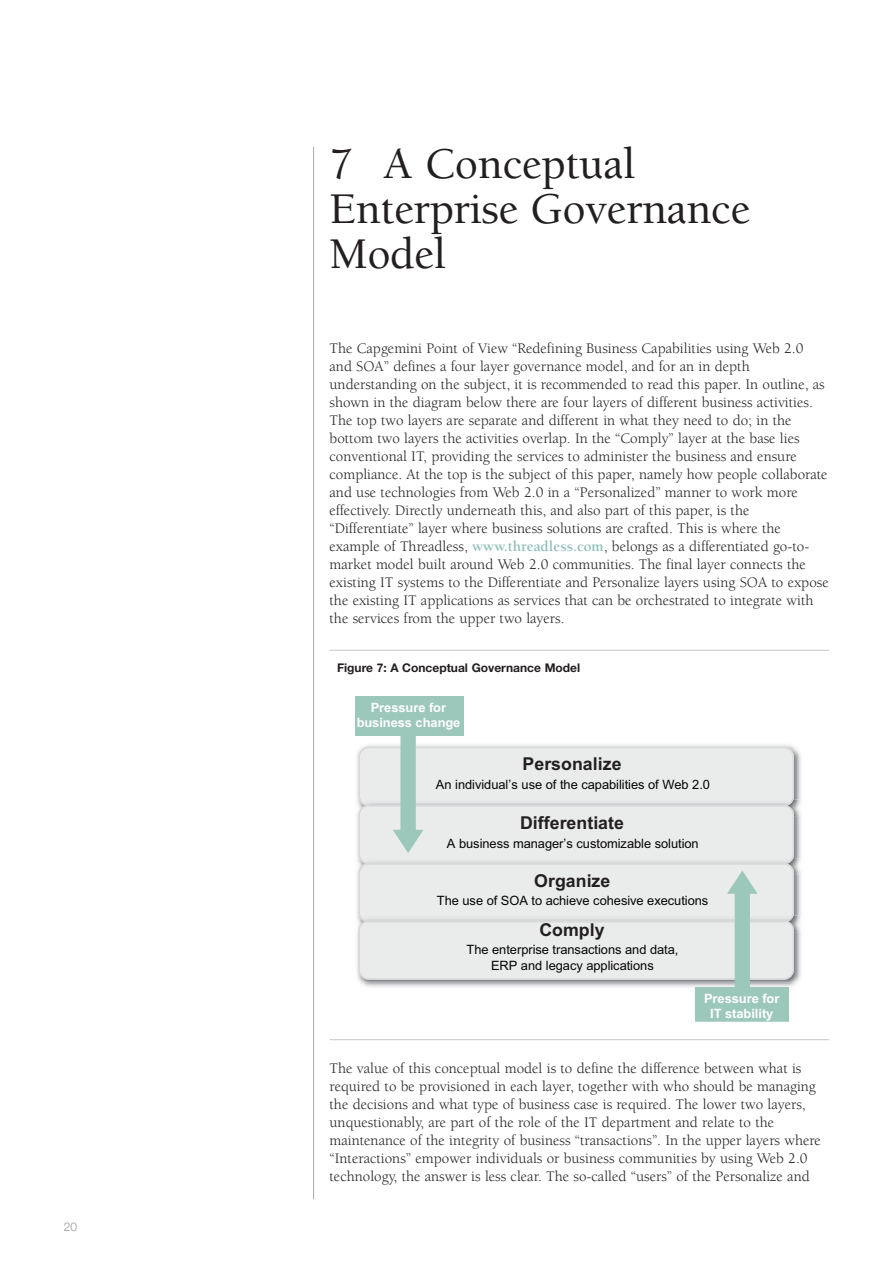
<style>
.page{position:relative;width:893px;height:1263px;background:#fff}
.page>*{position:absolute;margin:0;border:0;box-sizing:border-box;transform-origin:0 0}
.t1{font:500 45px/45px "Berkeley";letter-spacing:-.01em;color:#231f20}
.t2{font:700 17.7px "Arial";color:#231f20}
.t3{font:15px/18px "Berkeley";color:#231f20}
.t4{font:12.9px/15.3px "Arial";letter-spacing:-.005em;color:#050504;text-align:center}
.t5{font:700 12.9px/15.3px "Arial";letter-spacing:-.005em;color:#fff;text-align:center}
.t6{font:700 12px "Helvetica Neue";color:#231f20}
.t7{font:300 12px "Helvetica Neue";color:#939598}
.s1{font-weight:700;color:#93c1bc}
</style>
<div class="page">
<hr style="left:313px;top:147px;width:1px;height:1052px;background:#afa9a6">
<img style="left:357px;top:747px;width:444px;height:52px">
<img style="left:357px;top:799px;width:444px;height:17px">
<img style="left:357px;top:858px;width:444px;height:17px">
<img style="left:357px;top:915px;width:444px;height:70px">
<div style="left:695px;top:987px;width:94px;height:35px;background:#9cc8bb"></div>
<div style="left:355px;top:697px;width:108px;height:39px;background:#9cc8bb"></div>
<svg style="left:359px;top:735px;width:435px;height:252px;background:#e5e7e7"></svg>
<hr style="left:330px;top:650px;width:499px;height:1px;background:#c7c8ca">
<hr style="left:330px;top:1039px;width:499px;height:1px;background:#c7c8ca">
<p class="t7" style="left:64px;top:1222px;width:15px">20</p>
<h1 class="t1" style="left:330px;top:146px;width:422px">7 A Conceptual<br>Enterprise Governance<br>Model</h1>
<p class="t3" style="left:330px;top:341px;width:501px">The Capgemini Point of View “Redefining Business Capabilities using Web 2.0 and SOA” defines a four layer governance model, and for an in depth understanding on the subject, it is recommended to read this paper. In outline, as shown in the diagram below there are four layers of different business activities.<br>The top two layers are separate and different in what they need to do; in the bottom two layers the activities overlap. In the “Comply” layer at the base lies conventional IT, providing the services to administer the business and ensure compliance. At the top is the subject of this paper, namely how people collaborate and use technologies from Web 2.0 in a “Personalized” manner to work more effectively. Directly underneath this, and also part of this paper, is the “Differentiate” layer where business solutions are crafted. This is where the example of Threadless, <span class="s1">www.threadless.com</span>, belongs as a differentiated go-to&shy;market model built around Web 2.0 communities. The final layer connects the existing IT systems to the Differentiate and Personalize layers using SOA to expose the existing IT applications as services that can be orchestrated to integrate with the services from the upper two layers.</p>
<p class="t6" style="left:337px;top:663px;width:245px">Figure 7: A Conceptual Governance Model</p>
<p class="t5" style="left:357px;top:701px;width:105px">Pressure for business change</p>
<p class="t2" style="left:523px;top:758px;width:100px">Personalize</p>
<p class="t4" style="left:436px;top:778px;width:276px">An individual’s use of the capabilities of Web 2.0</p>
<p class="t2" style="left:520px;top:816px;width:105px">Differentiate</p>
<p class="t4" style="left:447px;top:837px;width:253px">A business manager’s customizable solution</p>
<p class="t2" style="left:534px;top:874px;width:78px">Organize</p>
<p class="t4" style="left:437px;top:894px;width:273px">The use of SOA to achieve cohesive executions</p>
<p class="t2" style="left:539px;top:923px;width:67px">Comply</p>
<p class="t4" style="left:467px;top:943px;width:213px">The enterprise transactions and data,<br>ERP and legacy applications</p>
<p class="t5" style="left:704px;top:992px;width:77px">Pressure for<br>IT stability</p>
<p class="t3" style="left:330px;top:1061px;width:493px">The value of this conceptual model is to define the difference between what is required to be provisioned in each layer, together with who should be managing the decisions and what type of business case is required. The lower two layers, unquestionably, are part of the role of the IT department and relate to the maintenance of the integrity of business “transactions”. In the upper layers where “Interactions” empower individuals or business communities by using Web 2.0 technology, the answer is less clear. The so-called “users” of the Personalize and</p>
</div>
